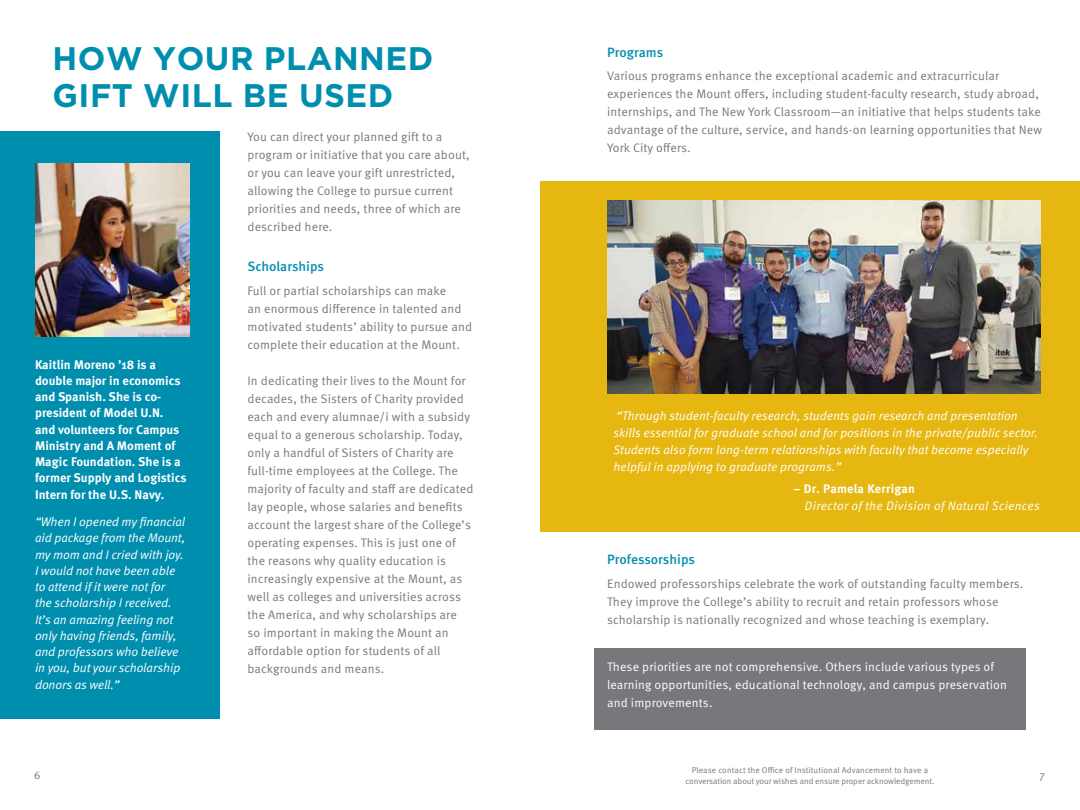
<style>
.page{position:relative;width:1080px;height:810px;background:#fff}
.page>*{position:absolute;margin:0;border:0;box-sizing:border-box;transform-origin:0 0}
.t1{font:700 32.62px/37px "Gotham";letter-spacing:.015em;color:#008eaf}
.t2{font:500 13.5px "Meta Pro";color:#008eaf}
.t3{font:italic 12.5px/16.2px "Meta Pro";letter-spacing:-.01em;color:#fff}
.t4{font:700 12.5px/16.2px "Meta Pro";color:#fff}
.t5{font:12.38px/18px "Meta Pro";letter-spacing:.01em;color:#77787b}
.t6{font:italic 12.38px/16.9px "Meta Pro";color:#fff}
.t7{font:12.38px/18px "Meta Pro";letter-spacing:.01em;color:#fff}
.t8{font:italic 12.38px "Meta Pro";letter-spacing:.02em;color:#fff}
.t9{font:700 12.38px "Meta Pro";letter-spacing:.02em;color:#fff}
.t10{font:11.25px "Meta Pro";color:#77787b}
.t11{font:8.5px/11.2px "Meta Pro";letter-spacing:-.01em;color:#77787b;text-align:center}
</style>
<div class="page">
<div style="left:594px;top:649px;width:432px;height:81px;background:#77787b"></div>
<div style="left:0;top:131px;width:219px;height:588px;background:#008eaf"></div>
<img style="left:35px;top:163px;width:155px;height:173px">
<div style="left:540px;top:181px;width:540px;height:351px;background:#e6b711"></div>
<img style="left:607px;top:201px;width:434px;height:192px">
<h1 class="t1" style="left:53px;top:39px;width:382px">HOW YOUR PLANNED<br>GIFT WILL BE USED</h1>
<p class="t2" style="left:607px;top:43px;width:58px">Programs</p>
<p class="t5" style="left:607px;top:67px;width:436px">Various programs enhance the exceptional academic and extracurricular experiences the Mount offers, including student-faculty research, study abroad, internships, and The New York Classroom—an initiative that helps students take advantage of the culture, service, and hands-on learning opportunities that New York City offers.</p>
<p class="t5" style="left:248px;top:128px;width:224px">You can direct your planned gift to a program or initiative that you care about, or you can leave your gift unrestricted, allowing the College to pursue current priorities and needs, three of which are described here.</p>
<p class="t2" style="left:248px;top:258px;width:78px">Scholarships</p>
<p class="t5" style="left:248px;top:282px;width:226px">Full or partial scholarships can make<br>an enormous difference in talented and motivated students’ ability to pursue and complete their education at the Mount.</p>
<p class="t5" style="left:248px;top:372px;width:227px">In dedicating their lives to the Mount for decades, the Sisters of Charity provided each and every alumnae/i with a subsidy equal to a generous scholarship. Today, only a handful of Sisters of Charity are full-time employees at the College. The majority of faculty and staff are dedicated lay people, whose salaries and benefits account the largest share of the College’s operating expenses. This is just one of the reasons why quality education is increasingly expensive at the Mount, as well as colleges and universities across the America, and why scholarships are<br>so important in making the Mount an affordable option for students of all backgrounds and means.</p>
<p class="t4" style="left:35px;top:356px;width:153px">Kaitlin Moreno ’18 is a double major in economics and Spanish. She is co&shy;president of Model U.N. and volunteers for Campus<br>Ministry and A Moment of<br>Magic Foundation. She is a former Supply and Logistics<br>Intern for the U.S. Navy.</p>
<p class="t3" style="left:35px;top:514px;width:152px">“When I opened my financial aid package from the Mount, my mom and I cried with joy.<br>I would not have been able to attend if it were not for the scholarship I received.<br>It’s an amazing feeling not only having friends, family, and professors who believe in you, but your scholarship donors as well.”</p>
<p class="t6" style="left:613px;top:408px;width:426px">“Through student-faculty research, students gain research and presentation skills essential for graduate school and for positions in the private/public sector.<br>Students also form long-term relationships with faculty that become especially helpful in applying to graduate programs.”</p>
<p class="t9" style="left:793px;top:481px;width:123px">– Dr. Pamela Kerrigan</p>
<p class="t8" style="left:805px;top:498px;width:237px">Director of the Division of Natural Sciences</p>
<p class="t2" style="left:607px;top:551px;width:89px">Professorships</p>
<p class="t5" style="left:607px;top:575px;width:418px">Endowed professorships celebrate the work of outstanding faculty members.<br>They improve the College’s ability to recruit and retain professors whose scholarship is nationally recognized and whose teaching is exemplary.</p>
<p class="t7" style="left:607px;top:658px;width:401px">These priorities are not comprehensive. Others include various types of learning opportunities, educational technology, and campus preservation and improvements.</p>
<p class="t11" style="left:686px;top:764px;width:250px">Please contact the Office of Institutional Advancement to have a conversation about your wishes and ensure proper acknowledgement.</p>
<p class="t10" style="left:34px;top:768px;width:8px">6</p>
<p class="t10" style="left:1039px;top:768px;width:7px">7</p>
</div>
